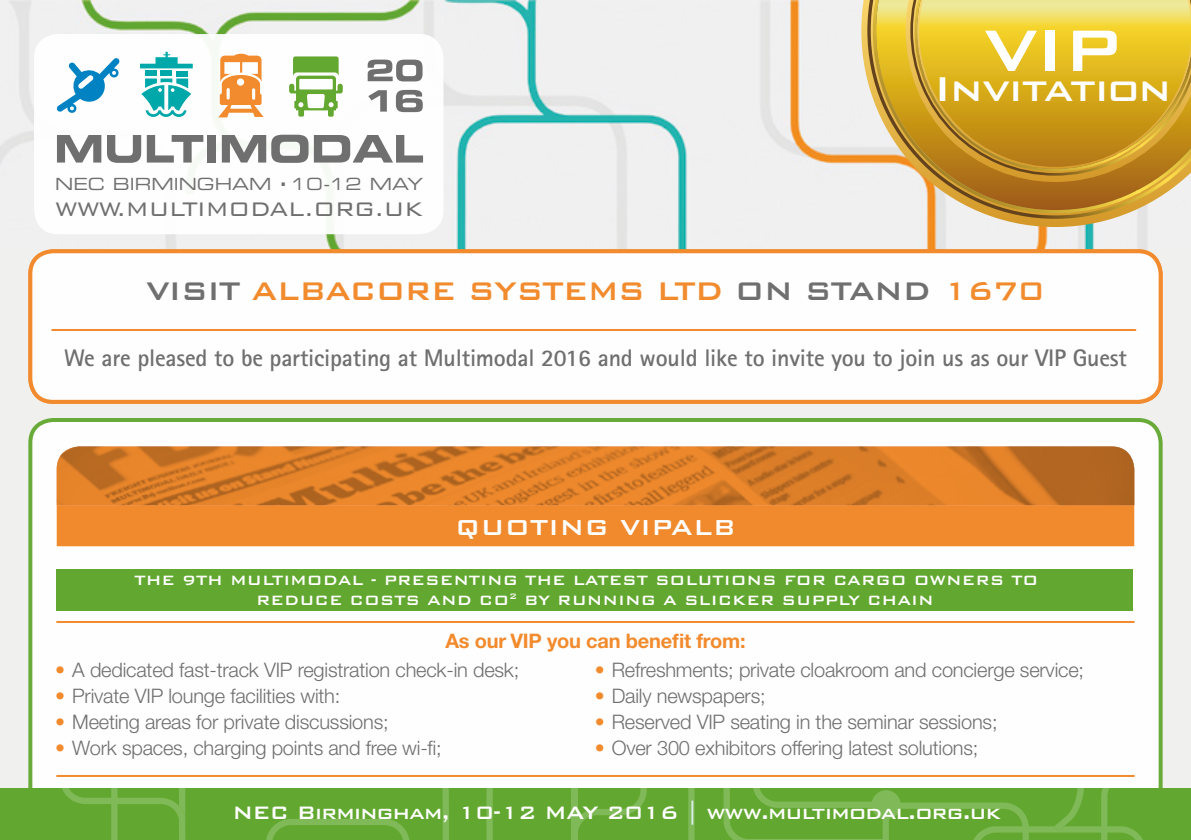
<style>
.page{position:relative;width:1191px;height:840px;background:#fff}
.page>*{position:absolute;margin:0;border:0;box-sizing:border-box;transform-origin:0 0}
.t1{font:500 78px "Bank Gothic BT";color:#fff}
.t2{font:500 46px "Bank Gothic BT";letter-spacing:-.03em;color:#fff}
.t3{font:500 34px "Bank Gothic BT";letter-spacing:-.03em;color:#f28b2d}
.t4{font:500 28.8px "Bank Gothic BT";color:#fff}
.t5{font:300 26.2px "Bank Gothic BT";letter-spacing:-.03em;color:#706f6f}
.t6{font:700 24px "Rotis Sans Serif";letter-spacing:-.01em;color:#706f6f}
.t7{font:500 24px "Bank Gothic BT";letter-spacing:-.03em;color:#fff}
.t8{font:300 20px "Helvetica Neue CE";letter-spacing:-.01em;color:#706f6f}
.t9{font:700 20px "Helvetica Neue CE";letter-spacing:-.01em;color:#f28b2d}
.t10{font:500 18px/20px "Bank Gothic BT";color:#fff}
.t11{font:16.8px "Eurostile Extended Two";color:#706f6f}
.s1{color:#706f6f}
.s2{color:#f28b2d}
.s3{color:#ddefef}
</style>
<div class="page">
<div style="left:0;top:0;width:1191px;height:839px;background:#f0f0ef"></div>
<img style="left:0;top:0;width:1147px;height:249px">
<div style="left:30px;top:420px;width:1130px;height:395px;background:#fff;border-radius:23px"></div>
<div style="left:28px;top:418px;width:1134px;height:399px;border:4px solid #62a830;border-radius:23px"></div>
<div style="left:34px;top:34px;width:409px;height:200px;background:#fff;border-radius:24px"></div>
<svg style="left:368px;top:60px;width:54px;height:21px"></svg>
<svg style="left:368px;top:90px;width:19px;height:21px"></svg>
<svg style="left:56px;top:58px;width:64px;height:55px"></svg>
<div style="left:176px;top:71px;width:12px;height:5px;background:#00a8a9"></div>
<div style="left:160px;top:71px;width:12px;height:5px;background:#00a8a9"></div>
<div style="left:145px;top:71px;width:12px;height:5px;background:#00a8a9"></div>
<svg style="left:140px;top:52px;width:53px;height:16px"></svg>
<svg style="left:141px;top:78px;width:50px;height:39px"></svg>
<svg style="left:289px;top:56px;width:54px;height:61px"></svg>
<svg style="left:218px;top:54px;width:45px;height:63px"></svg>
<svg style="left:57px;top:135px;width:44px;height:27px"></svg>
<svg style="left:107px;top:135px;width:34px;height:28px"></svg>
<svg style="left:147px;top:135px;width:56px;height:27px"></svg>
<div style="left:207px;top:135px;width:9px;height:27px;background:#706f6f"></div>
<svg style="left:222px;top:135px;width:86px;height:28px"></svg>
<svg style="left:314px;top:135px;width:109px;height:27px"></svg>
<svg style="left:396px;top:90px;width:27px;height:22px"></svg>
<svg style="left:861px;top:0;width:286px;height:227px"></svg>
<svg style="left:867px;top:0;width:313px;height:219px"></svg>
<svg style="left:905px;top:0;width:283px;height:182px;background:#c99736"></svg>
<svg style="left:910px;top:0;width:281px;height:175px;background:#d7ae2b"></svg>
<div style="left:57px;top:569px;width:1076px;height:41px;background:#62a830"></div>
<hr style="left:57px;top:620px;width:1077px;height:2px;background:#f28b2d">
<hr style="left:57px;top:774px;width:1077px;height:2px;background:#f28b2d">
<div style="left:0;top:787px;width:1191px;height:52px;background:#62a830"></div>
<svg style="left:688px;top:787px;width:471px;height:52px"></svg>
<svg style="left:60px;top:787px;width:587px;height:52px"></svg>
<div style="left:871px;top:789px;width:29px;height:29px;background:#80b958;border-radius:50%"></div>
<div style="left:57px;top:505px;width:1077px;height:41px;background:#f18a2c"></div>
<div style="left:326px;top:448px;width:538px;height:64px;background:#f28b2d;opacity:.75"></div>
<div style="left:30px;top:251px;width:1130px;height:150px;background:#fff;border-radius:23px"></div>
<div style="left:28px;top:249px;width:1134px;height:154px;border:4px solid #f28b2d;border-radius:23px"></div>
<hr style="left:52px;top:329px;width:1083px;height:2px;background:#f28b2d">
<svg style="left:57px;top:446px;width:1077px;height:59px;background:#d67b29"></svg>
<p class="t11" style="left:55px;top:172px;width:369px">NEC BIRMINGHAM <sup>.</sup>10-12 MAY</p>
<h3 class="t5" style="left:55px;top:196px;width:369px">WWW.MULTIMODAL.ORG.UK</h3>
<h1 class="t1" style="left:984px;top:8px;width:138px">VIP</h1>
<h2 class="t2" style="left:933px;top:64px;width:239px">Invitation</h2>
<h3 class="t3" style="left:146px;top:272px;width:899px"><span class="s1">VISIT</span> ALBACORE SYSTEMS LTD <span class="s1">ON STAND</span> 1670</h3>
<p class="t6" style="left:64px;top:342px;width:1064px">We are pleased to be participating at Multimodal 2016 and would like to invite you to join us as our VIP Guest</p>
<h3 class="t4" style="left:455px;top:512px;width:282px">QUOTING VIPALB</h3>
<p class="t10" style="left:256px;top:570px;width:784px;text-indent:-122px">THE 9TH MULTIMODAL - PRESENTING THE LATEST SOLUTIONS FOR CARGO OWNERS TO<br>REDUCE COSTS AND CO<sup>2</sup> BY RUNNING A SLICKER SUPPLY CHAIN</p>
<p class="t9" style="left:445px;top:628px;width:302px">As our VIP you can benefit from:</p>
<p class="t8" style="left:55px;top:657px;width:465px"><span class="s2">•</span> A dedicated fast-track VIP registration check-in desk;</p>
<p class="t8" style="left:55px;top:683px;width:287px"><span class="s2">•</span> Private VIP lounge facilities with:</p>
<p class="t8" style="left:55px;top:709px;width:335px"><span class="s2">•</span> Meeting areas for private discussions;</p>
<p class="t8" style="left:55px;top:735px;width:388px"><span class="s2">•</span> Work spaces, charging points and free wi-fi;</p>
<p class="t8" style="left:595px;top:657px;width:491px"><span class="s2">•</span> Refreshments; private cloakroom and concierge service;</p>
<p class="t8" style="left:595px;top:683px;width:172px"><span class="s2">•</span> Daily newspapers;</p>
<p class="t8" style="left:595px;top:709px;width:404px"><span class="s2">•</span> Reserved VIP seating in the seminar sessions;</p>
<p class="t8" style="left:595px;top:735px;width:385px"><span class="s2">•</span> Over 300 exhibitors offering latest solutions;</p>
<p class="t7" style="left:232px;top:799px;width:770px">NEC Birmingham, 10-12 MAY 2016 <span class="s3">|</span> www.multimodal.org.uk</p>
</div>
